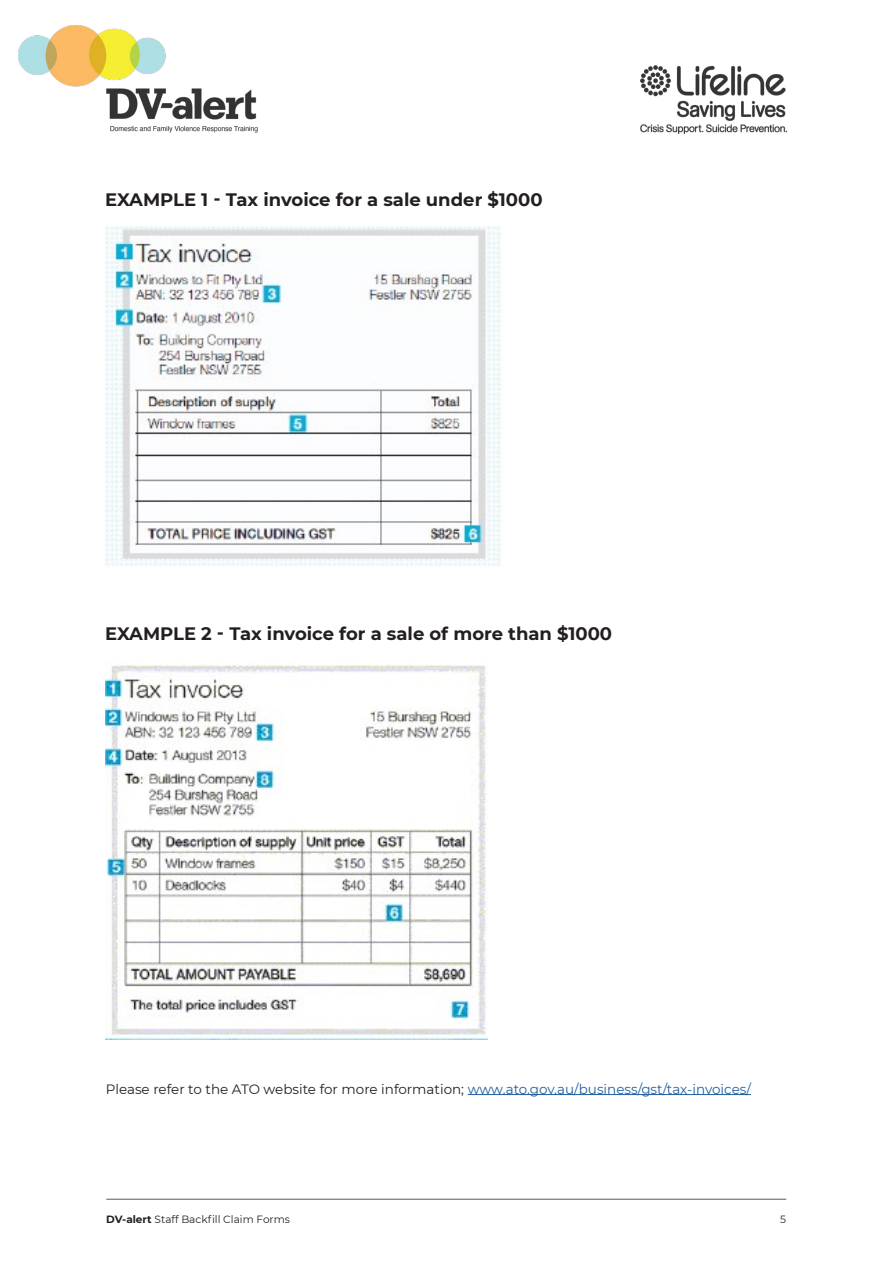
<style>
.page{position:relative;width:893px;height:1263px;background:#fff}
.page>*{position:absolute;margin:0;border:0;box-sizing:border-box;transform-origin:0 0}
.t1{font:700 18px "Montserrat";color:#231f20}
.t2{font:13.5px "Montserrat";color:#231f20}
.t3{font:10.5px "Montserrat";color:#231f20}
.s1{color:#215e9e}
.s2{font-weight:700}
</style>
<div class="page">
<hr style="left:106px;top:1199px;width:680px;height:1px;background:#58595b">
<img style="left:19px;top:26px;width:239px;height:107px">
<img style="left:640px;top:65px;width:147px;height:68px">
<img style="left:105px;top:227px;width:396px;height:339px">
<img style="left:105px;top:664px;width:382px;height:375px">
<hr style="left:468px;top:1094px;width:283px;height:1px;background:#215e9e">
<h1 class="t1" style="left:105px;top:187px;width:439px">EXAMPLE 1 - Tax invoice for a sale under $1000</h1>
<h1 class="t1" style="left:105px;top:620px;width:509px">EXAMPLE 2 - Tax invoice for a sale of more than $1000</h1>
<p class="t2" style="left:106px;top:1079px;width:647px">Please refer to the ATO website for more information; <span class="s1">www.ato.gov.au/business/gst/tax-invoices/</span></p>
<p class="t3" style="left:106px;top:1212px;width:185px"><span class="s2">DV-alert</span> Staff Backfill Claim Forms</p>
<p class="t3" style="left:780px;top:1212px;width:7px">5</p>
</div>
